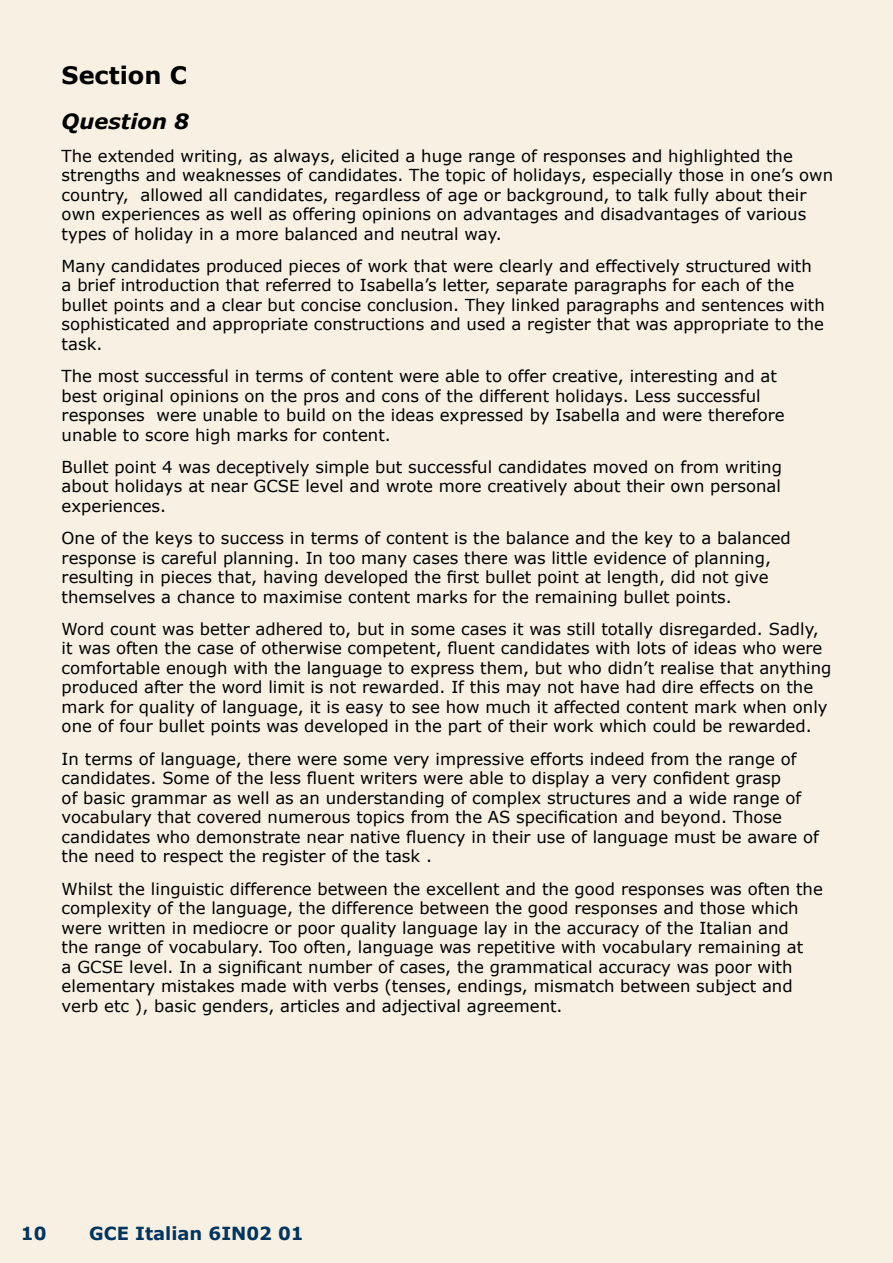
<style>
.page{position:relative;width:893px;height:1263px;background:#f8f0e2}
.page>*{position:absolute;margin:0;border:0;box-sizing:border-box;transform-origin:0 0}
.t1{font:700 24px "Verdana";color:#000}
.t2{font:italic 700 21px "Verdana";color:#000}
.t3{font:700 18px "Verdana";color:#00355f}
.t4{font:16.5px/19.5px "Verdana";color:#000}
</style>
<div class="page">
<h1 class="t1" style="left:62px;top:60px;width:127px">Section C</h1>
<p class="t2" style="left:62px;top:108px;width:129px">Question 8</p>
<p class="t4" style="left:62px;top:145px;width:773px">The extended writing, as always, elicited a huge range of responses and highlighted the strengths and weaknesses of candidates. The topic of holidays, especially those in one’s own country, allowed all candidates, regardless of age or background, to talk fully about their own experiences as well as offering opinions on advantages and disadvantages of various types of holiday in a more balanced and neutral way.</p>
<p class="t4" style="left:62px;top:256px;width:765px">Many candidates produced pieces of work that were clearly and effectively structured with a brief introduction that referred to Isabella’s letter, separate paragraphs for each of the bullet points and a clear but concise conclusion. They linked paragraphs and sentences with sophisticated and appropriate constructions and used a register that was appropriate to the task.</p>
<p class="t4" style="left:62px;top:366px;width:724px">The most successful in terms of content were able to offer creative, interesting and at best original opinions on the pros and cons of the different holidays. Less successful responses were unable to build on the ideas expressed by Isabella and were therefore unable to score high marks for content.</p>
<p class="t4" style="left:62px;top:457px;width:722px;text-align:justify">Bullet point 4 was deceptively simple but successful candidates moved on from writing about holidays at near GCSE level and wrote more creatively about their own personal experiences.</p>
<p class="t4" style="left:62px;top:528px;width:731px">One of the keys to success in terms of content is the balance and the key to a balanced response is careful planning. In too many cases there was little evidence of planning, resulting in pieces that, having developed the first bullet point at length, did not give themselves a chance to maximise content marks for the remaining bullet points.</p>
<p class="t4" style="left:62px;top:619px;width:771px">Word count was better adhered to, but in some cases it was still totally disregarded. Sadly, it was often the case of otherwise competent, fluent candidates with lots of ideas who were comfortable enough with the language to express them, but who didn’t realise that anything produced after the word limit is not rewarded. If this may not have had dire effects on the mark for quality of language, it is easy to see how much it affected content mark when only one of four bullet points was developed in the part of their work which could be rewarded.</p>
<p class="t4" style="left:62px;top:748px;width:759px">In terms of language, there were some very impressive efforts indeed from the range of candidates. Some of the less fluent writers were able to display a very confident grasp<br>of basic grammar as well as an understanding of complex structures and a wide range of vocabulary that covered numerous topics from the AS specification and beyond. Those candidates who demonstrate near native fluency in their use of language must be aware of the need to respect the register of the task .</p>
<p class="t4" style="left:62px;top:878px;width:763px">Whilst the linguistic difference between the excellent and the good responses was often the complexity of the language, the difference between the good responses and those which were written in mediocre or poor quality language lay in the accuracy of the Italian and<br>the range of vocabulary. Too often, language was repetitive with vocabulary remaining at<br>a GCSE level. In a significant number of cases, the grammatical accuracy was poor with elementary mistakes made with verbs (tenses, endings, mismatch between subject and verb etc ), basic genders, articles and adjectival agreement.</p>
<p class="t3" style="left:21px;top:1222px;width:27px">10</p>
<p class="t3" style="left:89px;top:1222px;width:216px">GCE Italian 6IN02 01</p>
</div>
